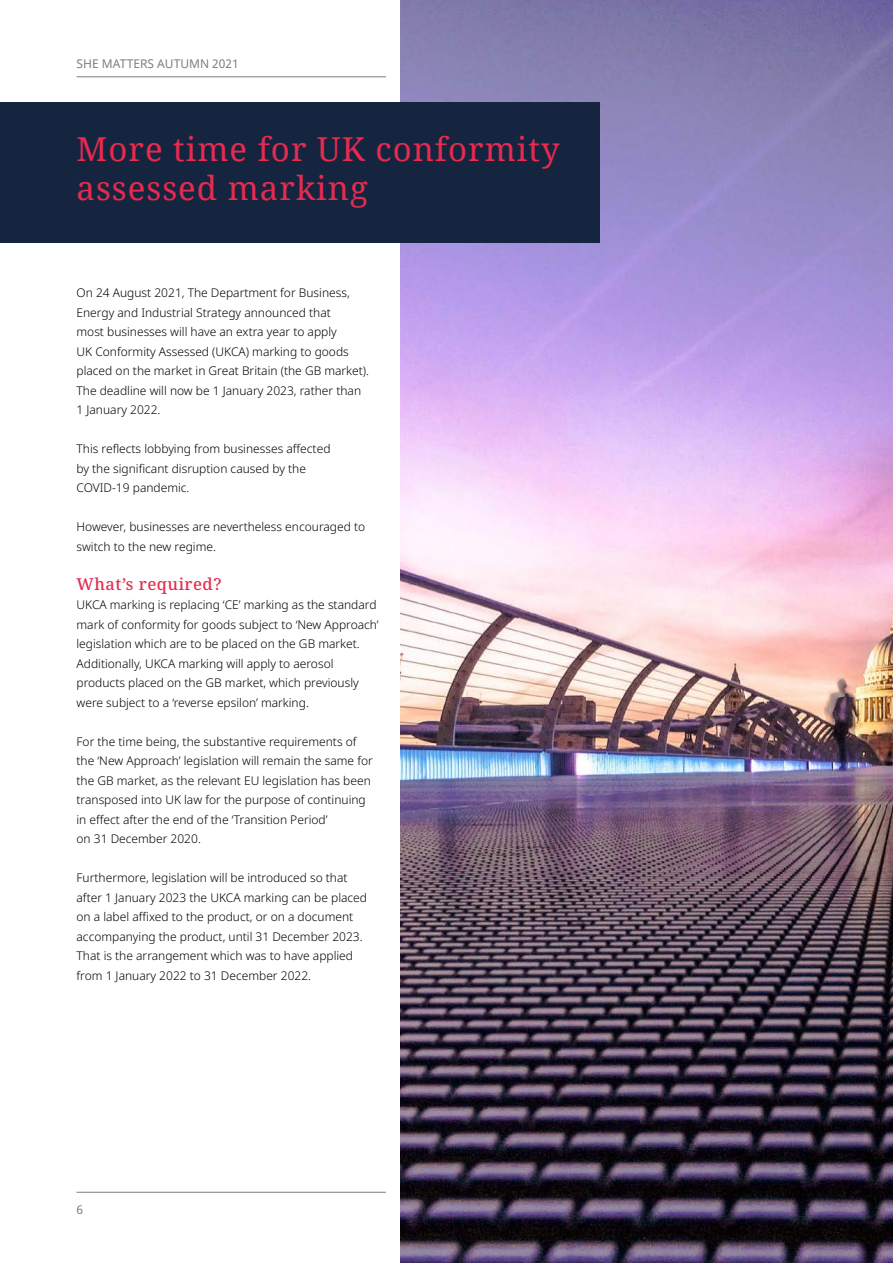
<style>
.page{position:relative;width:893px;height:1263px;background:#fff}
.page>*{position:absolute;margin:0;border:0;box-sizing:border-box;transform-origin:0 0}
.t1{font:33px/39px "Noto Serif";letter-spacing:.03em;color:#e72a4f}
.t2{font:500 16.5px "Noto Serif";letter-spacing:.03em;color:#e72a4f}
.t3{font:300 12px/19.5px "Noto Sans";color:#000}
.t4{font:12px "Noto Sans";color:#7e7e7d}
</style>
<div class="page">
<hr style="left:77px;top:1192px;width:739px;height:1px;background:#7e7e7d">
<hr style="left:77px;top:77px;width:739px;height:1px;background:#7e7e7d">
<div style="left:386px;top:0;width:507px;height:1263px;background:#fff"></div>
<img style="left:401px;top:0;width:492px;height:1263px">
<div style="left:0;top:102px;width:600px;height:141px;background:#16253f"></div>
<p class="t4" style="left:77px;top:56px;width:164px">SHE MATTERS AUTUMN 2021</p>
<h1 class="t1" style="left:77px;top:129px;width:485px">More time for UK conformity assessed marking</h1>
<p class="t3" style="left:77px;top:283px;width:294px">On 24 August 2021, The Department for Business, Energy and Industrial Strategy announced that<br>most businesses will have an extra year to apply<br>UK Conformity Assessed (UKCA) marking to goods placed on the market in Great Britain (the GB market).<br>The deadline will now be 1 January 2023, rather than 1 January 2022.</p>
<p class="t3" style="left:77px;top:439px;width:255px">This reflects lobbying from businesses affected by the significant disruption caused by the<br>COVID-19 pandemic.</p>
<p class="t3" style="left:77px;top:517px;width:290px">However, businesses are nevertheless encouraged to switch to the new regime.</p>
<h2 class="t2" style="left:77px;top:572px;width:147px">What’s required?</h2>
<p class="t3" style="left:77px;top:595px;width:304px">UKCA marking is replacing ‘CE’ marking as the standard mark of conformity for goods subject to ‘New Approach’ legislation which are to be placed on the GB market.<br>Additionally, UKCA marking will apply to aerosol products placed on the GB market, which previously were subject to a ‘reverse epsilon’ marking.</p>
<p class="t3" style="left:77px;top:732px;width:298px">For the time being, the substantive requirements of the ‘New Approach’ legislation will remain the same for the GB market, as the relevant EU legislation has been transposed into UK law for the purpose of continuing in effect after the end of the ‘Transition Period’<br>on 31 December 2020.</p>
<p class="t3" style="left:77px;top:868px;width:292px">Furthermore, legislation will be introduced so that after 1 January 2023 the UKCA marking can be placed on a label affixed to the product, or on a document accompanying the product, until 31 December 2023.<br>That is the arrangement which was to have applied from 1 January 2022 to 31 December 2022.</p>
<p class="t4" style="left:77px;top:1201px;width:8px">6</p>
</div>
